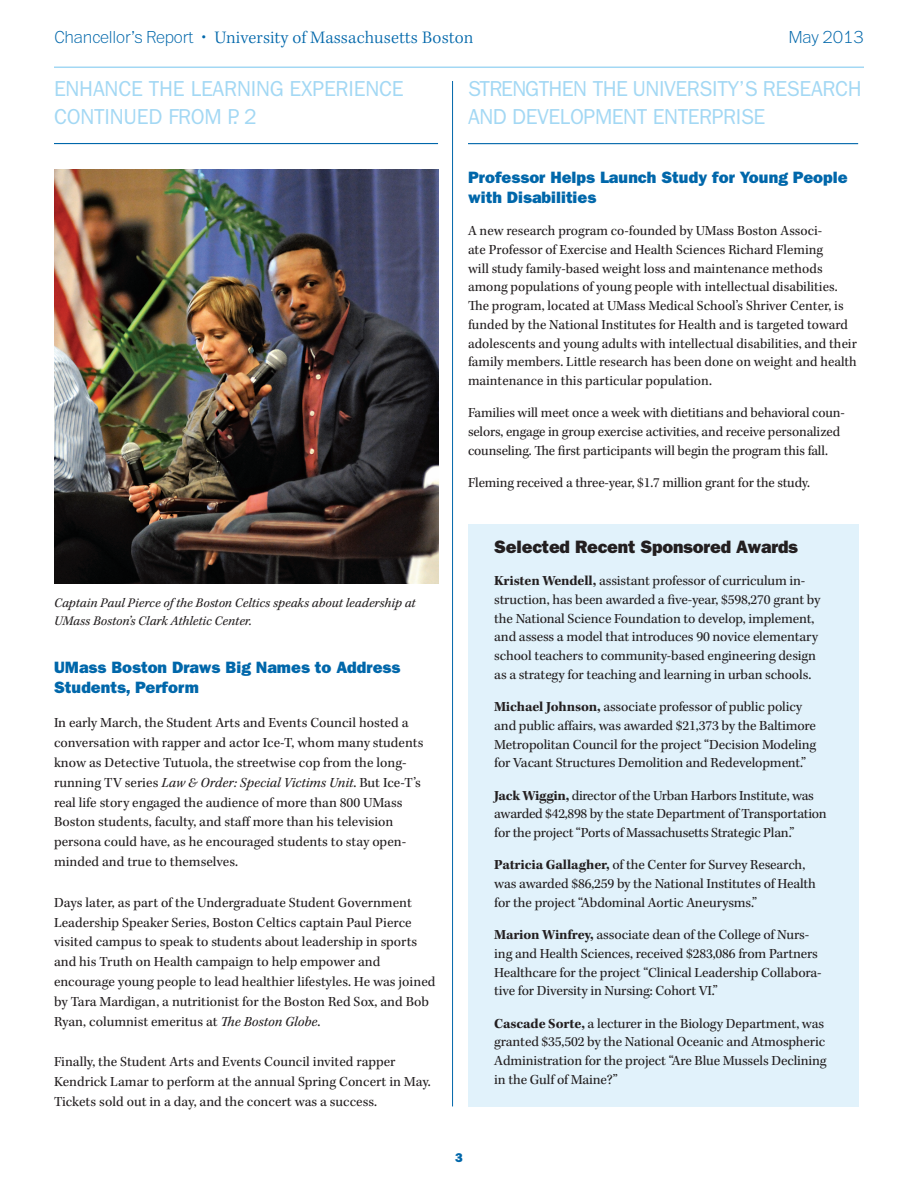
<style>
.page{position:relative;width:918px;height:1188px;background:#fff}
.page>*{position:absolute;margin:0;border:0;box-sizing:border-box;transform-origin:0 0}
.t1{font:21.75px/28.5px "ITC Franklin Gothic Std";letter-spacing:-.02em;color:#a3d8f4}
.t2{font:300 18px "Kepler Std";letter-spacing:.005em;color:#0067aa}
.t3{font:18px "ITC Franklin Gothic Std Hvy";letter-spacing:-.01em;color:#231f20}
.t4{font:100 18px "Franklin ITC Std";letter-spacing:-.01em;color:#0067aa}
.t5{font:16.5px/19.8px "ITC Franklin Gothic Std Hvy";color:#0067aa}
.t6{font:14.25px/18.8px "Kepler Std";letter-spacing:-.005em;color:#231f20}
.t7{font:italic 13.5px/18px "Kepler Std";color:#231f20}
.t8{font:12.75px "ITC Franklin Gothic Std Hvy";color:#0067aa}
.s1{font-family:"Franklin ITC Std";font-weight:100}
.s2{font-family:"ITC Franklin Gothic Std";font-weight:400}
.s3{font-style:italic}
.s4{font-weight:700}
</style>
<div class="page">
<hr style="left:54px;top:67px;width:810px;height:1px;background:#a3d8f4">
<hr style="left:468px;top:143px;width:390px;height:1px;background:#0067aa">
<div style="left:468px;top:524px;width:390px;height:582px;background:#e1f2fb"></div>
<hr style="left:452px;top:81px;width:1px;height:1025px;background:#0067aa">
<img style="left:54px;top:170px;width:384px;height:414px">
<hr style="left:54px;top:143px;width:384px;height:1px;background:#0067aa">
<p class="t2" style="left:55px;top:28px;width:421px"><span class="s1">Chancellor’s Report</span> <span class="s2">•</span> University of Massachusetts Boston</p>
<p class="t4" style="left:788px;top:29px;width:77px">May 2013</p>
<h1 class="t1" style="left:54px;top:74px;width:351px">ENHANCE THE LEARNING EXPERIENCE<br>CON</h1>
<h1 class="t1" style="left:94px;top:103px;width:164px">TINUED FROM P. 2</h1>
<p class="t7" style="left:54px;top:594px;width:363px">Captain Paul Pierce of the Boston Celtics speaks about leadership at<br>UMass Boston’s Clark Athletic Center.</p>
<p class="t5" style="left:54px;top:657px;width:348px">UMass Boston Draws Big Names to Address<br>Students, Perform</p>
<p class="t6" style="left:54px;top:713px;width:371px;line-height:20px">In early March, the Student Arts and Events Council hosted a conversation with rapper and actor Ice-T, whom many students know as Detective Tutuola, the streetwise cop from the long&shy;running TV series <span class="s3">Law &amp; Order: Special Victims Unit</span>. But Ice-T’s real life story engaged the audience of more than 800 UMass Boston students, faculty, and staff more than his television persona could have, as he encouraged students to stay open&shy;minded and true to themselves.</p>
<p class="t6" style="left:54px;top:893px;width:383px;line-height:20px">Days later, as part of the Undergraduate Student Government Leadership Speaker Series, Boston Celtics captain Paul Pierce visited campus to speak to students about leadership in sports and his Truth on Health campaign to help empower and encourage young people to lead healthier lifestyles. He was joined by Tara Mardigan, a nutritionist for the Boston Red Sox, and Bob Ryan, columnist emeritus at <span class="s3">The Boston Globe</span>.</p>
<p class="t6" style="left:54px;top:1053px;width:378px;line-height:20px">Finally, the Student Arts and Events Council invited rapper<br>Kendrick Lamar to perform at the annual Spring Concert in May.<br>Tickets sold out in a day, and the concert was a success.</p>
<h1 class="t1" style="left:468px;top:74px;width:395px">STRENGTHEN THE UNIVERSITY’S RESEARCH<br>AND DEVELOPM ENT ENTERPRISE</h1>
<p class="t5" style="left:468px;top:168px;width:381px">Professor Helps Launch Study for Young People with Disabilities</p>
<p class="t6" style="left:468px;top:222px;width:390px">A new research program co-founded by UMass Boston Associ-<br>ate Professor of Exercise and Health Sciences Richard Fleming<br>will study family-based weight loss and maintenance methods among populations of young people with intellectual disabilities.<br>The program, located at UMass Medical School’s Shriver Center, is funded by the National Institutes for Health and is targeted toward adolescents and young adults with intellectual disabilities, and their family members. Little research has been done on weight and health maintenance in this particular population.</p>
<p class="t6" style="left:468px;top:404px;width:378px">Families will meet once a week with dietitians and behavioral coun&shy;selors, engage in group exercise activities, and receive personalized counseling. The first participants will begin the program this fall.</p>
<p class="t6" style="left:468px;top:474px;width:344px">Fleming received a three-year, $1.7 million grant for the study.</p>
<p class="t8" style="left:455px;top:1150px;width:9px">3</p>
<p class="t3" style="left:494px;top:536px;width:305px">Selected Recent Sponsored Awards</p>
<p class="t6" style="left:494px;top:572px;width:328px"><span class="s4">Kristen Wendell,</span> assistant professor of curriculum in&shy;struction, has been awarded a five-year, $598,270 grant by the National Science Foundation to develop, implement, and assess a model that introduces 90 novice elementary school teachers to community-based engineering design as a strategy for teaching and learning in urban schools.</p>
<p class="t6" style="left:494px;top:698px;width:323px"><span class="s4">Michael Johnson,</span> associate professor of public policy and public affairs, was awarded $21,373 by the Baltimore Metropolitan Council for the project “Decision Modeling for Vacant Structures Demolition and Redevelopment.”</p>
<p class="t6" style="left:494px;top:786px;width:334px"><span class="s4">Jack Wiggin,</span> director of the Urban Harbors Institute, was awarded $42,898 by the state Department of Transportation for the project “Ports of Massachusetts Strategic Plan.”</p>
<p class="t6" style="left:494px;top:856px;width:323px"><span class="s4">Patricia Gallagher,</span> of the Center for Survey Research, was awarded $86,259 by the National Institutes of Health for the project “Abdominal Aortic Aneurysms.”</p>
<p class="t6" style="left:494px;top:926px;width:329px"><span class="s4">Marion Winfrey,</span> associate dean of the College of Nurs&shy;ing and Health Sciences, received $283,086 from Partners Healthcare for the project “Clinical Leadership Collabora&shy;tive for Diversity in Nursing: Cohort VI.”</p>
<p class="t6" style="left:494px;top:1014px;width:334px"><span class="s4">Cascade Sorte,</span> a lecturer in the Biology Department, was granted $35,502 by the National Oceanic and Atmospheric Administration for the project “Are Blue Mussels Declining in the Gulf of Maine?”</p>
</div>
